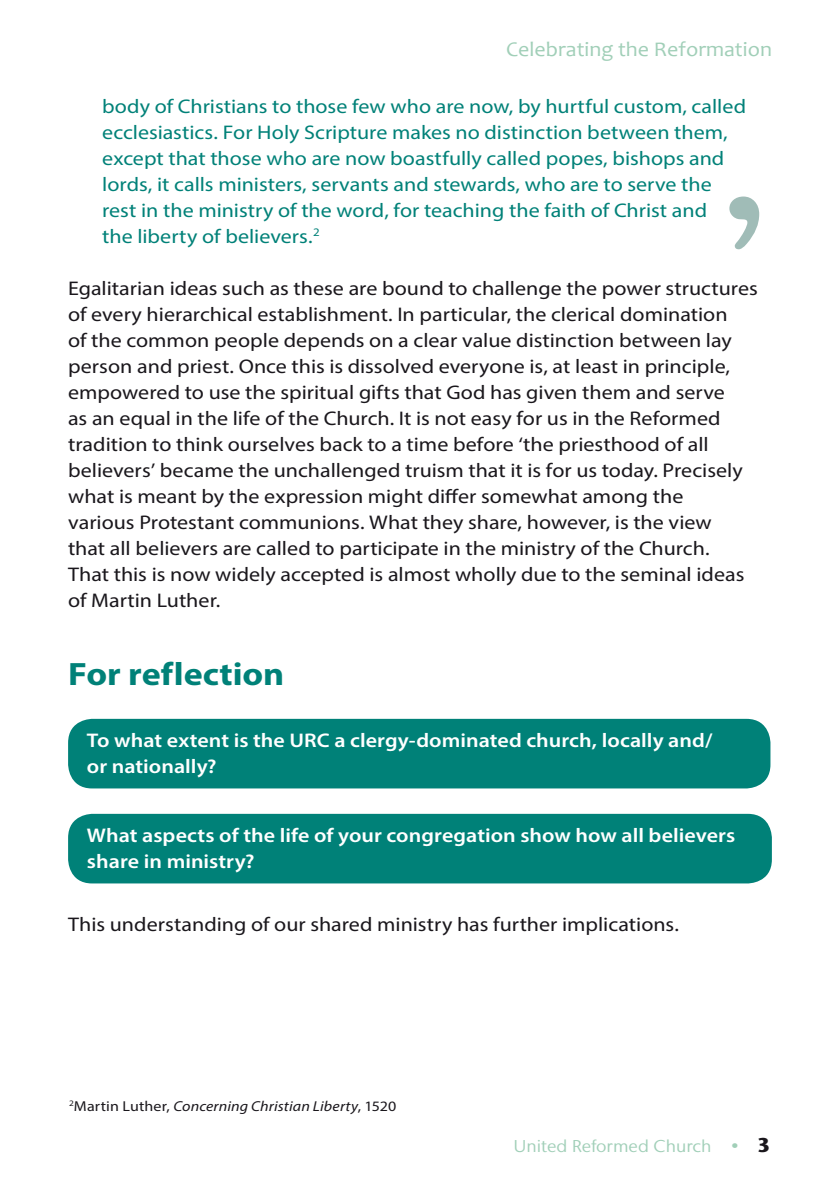
<style>
.page{position:relative;width:840px;height:1191px;background:#fff}
.page>*{position:absolute;margin:0;border:0;box-sizing:border-box;transform-origin:0 0}
.t1{font:180px "American Typewriter";color:#a0bcb7;scale:1.11 1}
.t2{font:700 32.4px "Myriad Pro";color:#008178;scale:1.11 1}
.t3{font:20.8px "Candara";color:#a1cfb8;scale:1.05 1}
.t4{font:19.8px/26px "Myriad Pro";color:#1a171c;scale:1.11 1}
.t5{font:19.8px/26px "Myriad Pro";color:#008178;scale:1.11 1}
.t6{font:600 19.8px/26px "Myriad Pro";color:#fff;scale:1.11 1}
.t7{font:17.2px "Stone Sans IIITC Std";color:#a1cfb8;scale:1.05 1}
.t8{font:italic 14.4px "Myriad Pro";letter-spacing:.01em;color:#1a171c;scale:1.11 1}
.s1{font-style:normal}
.s2{font-weight:800;font-size:20px;color:#1a171c}
</style>
<div class="page">
<div style="left:68px;top:719px;width:702px;height:69px;background:#008178;border-radius:24px"></div>
<div style="left:68px;top:814px;width:703px;height:69px;background:#008178;border-radius:24px"></div>
<p class="t3" style="left:506px;top:36px;width:254px">Celebrating the Reformation</p>
<p class="t5" style="left:102px;top:93px;width:581px">body of Christians to those few who are now, by hurtful custom, called ecclesiastics. For Holy Scripture makes no distinction between them, except that those who are now boastfully called popes, bishops and lords, it calls ministers, servants and stewards, who are to serve the rest in the ministry of the word, for teaching the faith of Christ and<br>the liberty of believers.<sup>2</sup></p>
<p class="t4" style="left:68px;top:275px;width:622px">Egalitarian ideas such as these are bound to challenge the power structures of every hierarchical establishment. In particular, the clerical domination<br>of the common people depends on a clear value distinction between lay person and priest. Once this is dissolved everyone is, at least in principle, empowered to use the spiritual gifts that God has given them and serve<br>as an equal in the life of the Church. It is not easy for us in the Reformed tradition to think ourselves back to a time before ‘the priesthood of all believers’ became the unchallenged truism that it is for us today. Precisely what is meant by the expression might differ somewhat among the<br>various Protestant communions. What they share, however, is the view<br>that all believers are called to participate in the ministry of the Church.<br>That this is now widely accepted is almost wholly due to the seminal ideas of Martin Luther.</p>
<h1 class="t1" style="left:719px;top:125px;width:48px">’</h1>
<h2 class="t2" style="left:68px;top:653px;width:196px">For reflection</h2>
<p class="t6" style="left:87px;top:726px;width:564px">To what extent is the URC a clergy-dominated church, locally and/ or nationally?</p>
<p class="t6" style="left:87px;top:821px;width:585px">What aspects of the life of your congregation show how all believers share in ministry?</p>
<p class="t4" style="left:68px;top:911px;width:551px">This understanding of our shared ministry has further implications.</p>
<p class="t8" style="left:69px;top:1097px;width:296px"><sup>2</sup><span class="s1">Martin Luther,</span> Concerning Christian Liberty<span class="s1">, 1520</span></p>
<p class="t7" style="left:513px;top:1135px;width:246px">United Reformed Church • <span class="s2">3</span></p>
</div>
